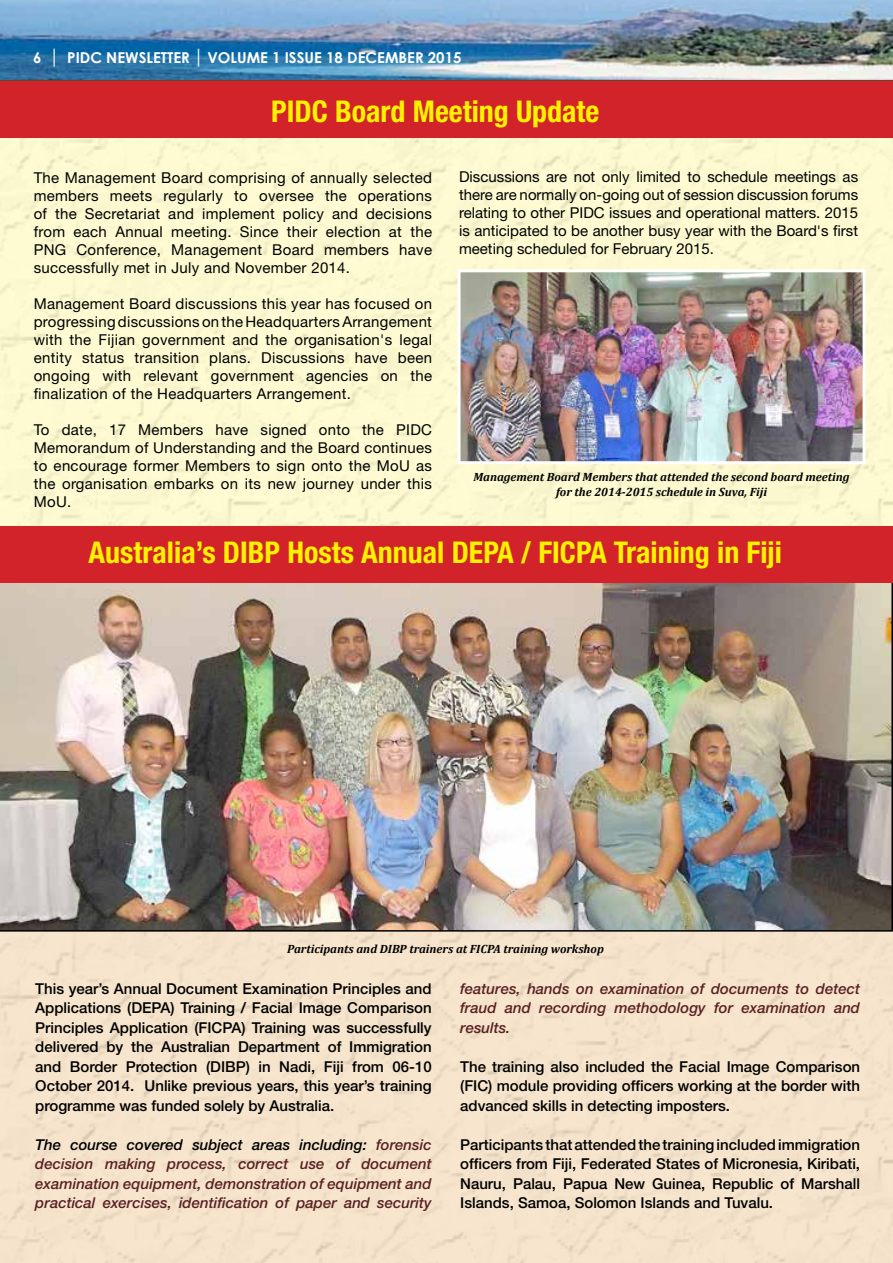
<style>
.page{position:relative;width:893px;height:1263px;background:#fff}
.page>*{position:absolute;margin:0;border:0;box-sizing:border-box;transform-origin:0 0}
.t1{font:700 condensed 30px "Helvetica Neue";color:#fff200}
.t2{font:15px/18px "Helvetica Neue";letter-spacing:.02em;color:#000;text-align:justify}
.t3{font:500 15px/19.5px "Helvetica Neue";color:#000;text-align:justify}
.t4{font:italic 500 15px/19.5px "Helvetica Neue";color:#5a2023;text-align:justify}
.t5{font:700 15px "Century Gothic";color:#fff}
.t6{font:italic 700 12px/14.4px "Cambria";color:#000;text-align:center}
.s1{font-size:19.5px}
.s2{color:#000}
</style>
<div class="page">
<img style="left:0;top:0;width:893px;height:80px">
<hr style="left:0;top:80px;width:893px;height:4px;background:#664528">
<div style="left:0;top:81px;width:893px;height:445px;background:#fdfad2"></div>
<div style="left:0;top:580px;width:893px;height:683px;background:#f6e5cc"></div>
<img style="left:0;top:583px;width:893px;height:349px">
<img style="left:462px;top:273px;width:400px;height:187px">
<div style="left:458px;top:269px;width:408px;height:195px;border:3px solid #fff"></div>
<div style="left:0;top:81px;width:893px;height:56px;background:#d2232a"></div>
<div style="left:0;top:527px;width:893px;height:56px;background:#d2232a"></div>
<p class="t5" style="left:33px;top:46px;width:430px">6 <span class="s1">|</span> PIDC NEWSLETTER <span class="s1">|</span> VOLUME 1 ISSUE 18 DECEMBER 2015</p>
<h1 class="t1" style="left:271px;top:93px;width:330px">PIDC Board Meeting Update</h1>
<p class="t2" style="left:34px;top:168px;width:400px">The Management Board comprising of annually selected members meets regularly to oversee the operations of the Secretariat and implement policy and decisions from each Annual meeting. Since their election at the PNG Conference, Management Board members have successfully met in July and November 2014.</p>
<p class="t2" style="left:34px;top:294px;width:400px">Management Board discussions this year has focused on progressing discussions on the Headquarters Arrangement with the Fijian government and the organisation's legal entity status transition plans. Discussions have been ongoing with relevant government agencies on the finalization of the Headquarters Arrangement.</p>
<p class="t2" style="left:34px;top:420px;width:400px">To date, 17 Members have signed onto the PIDC Memorandum of Understanding and the Board continues to encourage former Members to sign onto the MoU as the organisation embarks on its new journey under this MoU.</p>
<p class="t2" style="left:459px;top:168px;width:401px">Discussions are not only limited to schedule meetings as there are normally on-going out of session discussion forums relating to other PIDC issues and operational matters. 2015 is anticipated to be another busy year with the Board's first meeting scheduled for February 2015.</p>
<p class="t6" style="left:473px;top:470px;width:378px">Management Board Members that attended the second board meeting for the 2014-2015 schedule in Suva, Fiji</p>
<h1 class="t1" style="left:89px;top:534px;width:695px">Australia’s DIBP Hosts Annual DEPA / FICPA Training in Fiji</h1>
<p class="t6" style="left:287px;top:941px;width:318px">Participants and DIBP trainers at FICPA training workshop</p>
<p class="t3" style="left:35px;top:978px;width:398px">This year’s Annual Document Examination Principles and Applications (DEPA) Training / Facial Image Comparison Principles Application (FICPA) Training was successfully delivered by the Australian Department of Immigration and Border Protection (DIBP) in Nadi, Fiji from 06-10<br>October 2014. Unlike previous years, this year’s training programme was funded solely by Australia.</p>
<p class="t4" style="left:35px;top:1134px;width:398px"><span class="s2">The course covered subject areas including:</span> forensic decision making process, correct use of document examination equipment, demonstration of equipment and practical exercises, identification of paper and security</p>
<p class="t4" style="left:460px;top:978px;width:401px">features, hands on examination of documents to detect fraud and recording methodology for examination and results.</p>
<p class="t3" style="left:460px;top:1056px;width:401px">The training also included the Facial Image Comparison (FIC) module providing officers working at the border with advanced skills in detecting imposters.</p>
<p class="t3" style="left:460px;top:1134px;width:401px">Participants that attended the training included immigration officers from Fiji, Federated States of Micronesia, Kiribati, Nauru, Palau, Papua New Guinea, Republic of Marshall Islands, Samoa, Solomon Islands and Tuvalu.</p>
</div>
